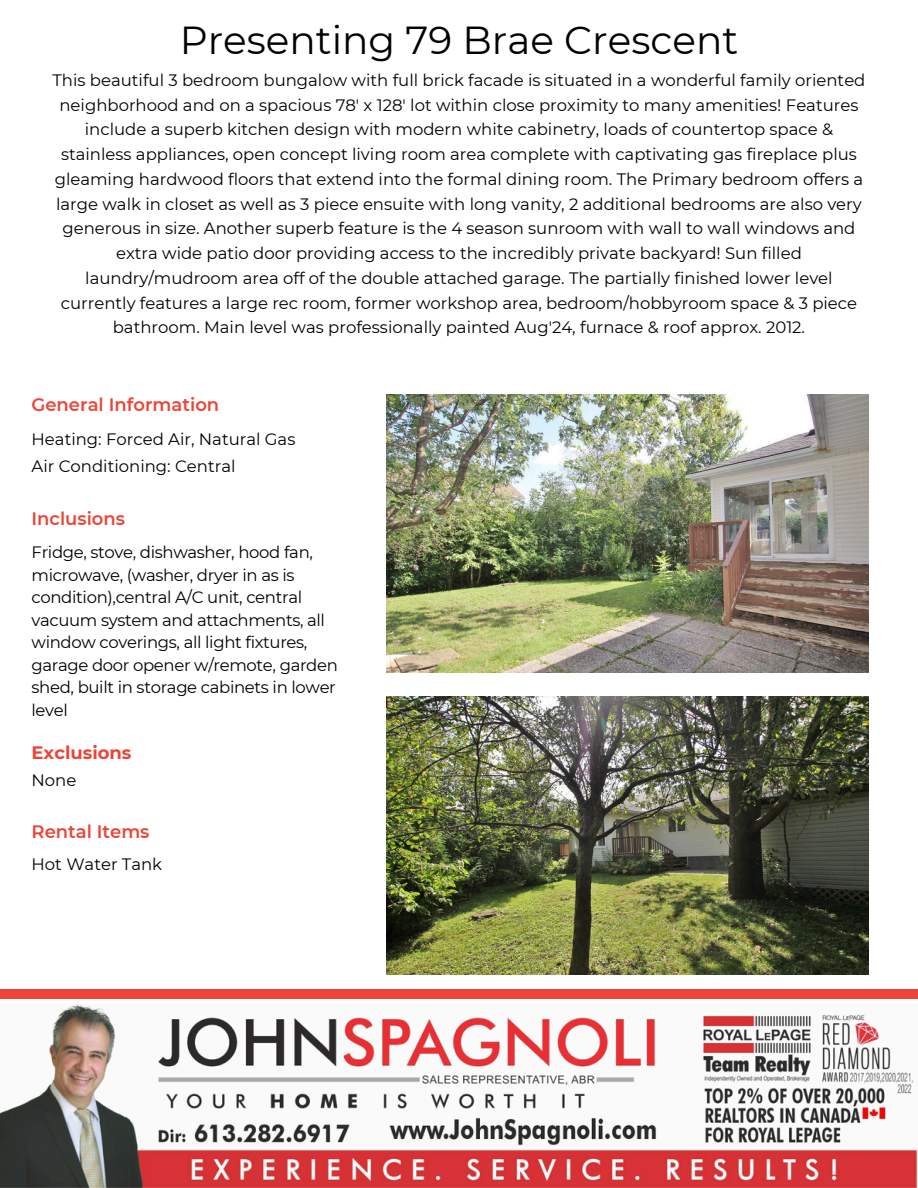
<style>
.page{position:relative;width:918px;height:1188px;background:#fff}
.page>*{position:absolute;margin:0;border:0;box-sizing:border-box;transform-origin:0 0}
.t1{font:39px "Montserrat";color:#000}
.t2{font:600 18px "Montserrat";color:#ec4538}
.t3{font:700 18px "Montserrat";color:#ec4538}
.t4{font:16.5px/24.8px "Montserrat";color:#000;text-align:center}
.t5{font:16.5px/22.5px "Montserrat";letter-spacing:-.02em;color:#000}
</style>
<div class="page">
<img style="left:0;top:1004px;width:918px;height:184px">
<div style="left:0;top:989px;width:918px;height:10px;background:#ec4538"></div>
<img style="left:386px;top:395px;width:483px;height:278px">
<img style="left:386px;top:697px;width:483px;height:277px">
<p class="t1" style="left:180px;top:16px;width:560px">Presenting 79 Brae Crescent</p>
<h2 class="t4" style="left:52px;top:68px;width:815px">This beautiful 3 bedroom bungalow with full brick facade is situated in a wonderful family oriented neighborhood and on a spacious 78' x 128' lot within close proximity to many amenities! Features include a superb kitchen design with modern white cabinetry, loads of countertop space &amp; stainless appliances, open concept living room area complete with captivating gas fireplace plus gleaming hardwood floors that extend into the formal dining room. The Primary bedroom offers a large walk in closet as well as 3 piece ensuite with long vanity, 2 additional bedrooms are also very generous in size. Another superb feature is the 4 season sunroom with wall to wall windows and extra wide patio door providing access to the incredibly private backyard! Sun filled laundry/mudroom area off of the double attached garage. The partially finished lower level currently features a large rec room, former workshop area, bedroom/hobbyroom space &amp; 3 piece bathroom. Main level was professionally painted Aug'24, furnace &amp; roof approx. 2012.</h2>
<p class="t2" style="left:32px;top:394px;width:189px">General Information</p>
<p class="t4" style="left:32px;top:426px;width:265px">Heating: Forced Air, Natural Gas</p>
<h2 class="t4" style="left:32px;top:453px;width:205px">Air Conditioning: Central</h2>
<h2 class="t2" style="left:32px;top:508px;width:95px">Inclusions</h2>
<p class="t5" style="left:32px;top:541px;width:308px">Fridge, stove, dishwasher, hood fan, microwave, (washer, dryer in as is condition),central A/C unit, central vacuum system and attachments, all window coverings, all light fixtures, garage door opener w/remote, garden shed, built in storage cabinets in lower level</p>
<p class="t3" style="left:32px;top:741px;width:101px">Exclusions</p>
<p class="t4" style="left:32px;top:767px;width:46px">None</p>
<h2 class="t2" style="left:32px;top:820px;width:120px">Rental Items</h2>
<p class="t4" style="left:32px;top:852px;width:132px">Hot Water Tank</p>
</div>
